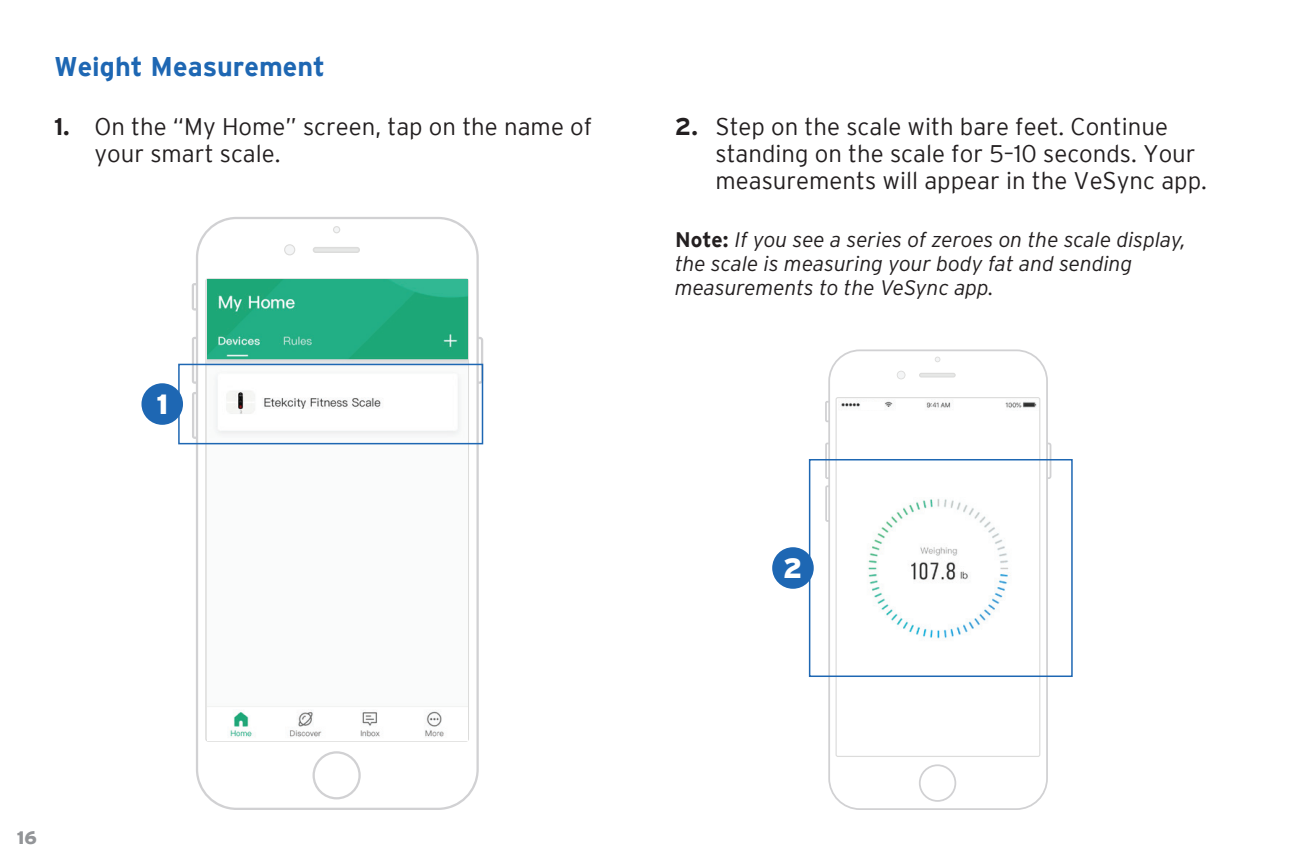
<style>
.page{position:relative;width:1296px;height:864px;background:#fff}
.page>*{position:absolute;margin:0;border:0;box-sizing:border-box;transform-origin:0 0}
.t1{font:900 27.6px "Interstate";color:#fff}
.t2{font:700 27px "Interstate";color:#1e67b3}
.t3{font:300 24px/27px "Interstate";color:#231f20}
.t4{font:italic 300 21px/24px "Interstate";color:#231f20}
.t5{font:900 18px "Interstate";color:#939598}
.s1{font-weight:700}
.s2{font-weight:700;font-style:normal}
</style>
<div class="page">
<svg style="left:192px;top:283px;width:4px;height:28px"></svg>
<svg style="left:192px;top:337px;width:4px;height:47px"></svg>
<svg style="left:479px;top:337px;width:4px;height:47px"></svg>
<svg style="left:192px;top:392px;width:4px;height:47px"></svg>
<svg style="left:196px;top:217px;width:283px;height:593px"></svg>
<svg style="left:205px;top:278px;width:264px;height:464px;fill:#e4e4e3"></svg>
<svg style="left:284px;top:244px;width:11px;height:11px"></svg>
<div style="left:333px;top:226px;width:7px;height:7px;background:#dcdcdb;border-radius:50%"></div>
<svg style="left:334px;top:227px;width:6px;height:6px"></svg>
<svg style="left:313px;top:751px;width:48px;height:48px"></svg>
<div style="left:317px;top:755px;width:40px;height:40px;background:#fff;border-radius:50%"></div>
<div style="left:313px;top:247px;width:47px;height:6px;background:#dcdcdb;border-radius:3px"></div>
<svg style="left:825px;top:401px;width:3px;height:21px"></svg>
<svg style="left:825px;top:443px;width:3px;height:36px"></svg>
<svg style="left:1048px;top:443px;width:3px;height:36px"></svg>
<svg style="left:825px;top:485px;width:3px;height:37px"></svg>
<svg style="left:828px;top:349px;width:220px;height:461px"></svg>
<svg style="left:836px;top:397px;width:204px;height:360px"></svg>
<svg style="left:897px;top:371px;width:8px;height:8px"></svg>
<div style="left:898px;top:372px;width:7px;height:7px;background:#f4f5f6;border-radius:50%"></div>
<svg style="left:935px;top:357px;width:5px;height:5px"></svg>
<svg style="left:919px;top:764px;width:37px;height:38px"></svg>
<div style="left:922px;top:767px;width:31px;height:32px;background:#fff;border-radius:50%"></div>
<div style="left:919px;top:373px;width:37px;height:5px;background:#e6e7e6;border-radius:2px"></div>
<img style="left:838px;top:399px;width:200px;height:356px">
<div style="left:861px;top:402px;width:23px;height:7px;background:#fff"></div>
<div style="left:809px;top:459px;width:264px;height:218px;border:2px solid #1e67b3"></div>
<div style="left:772px;top:547px;width:42px;height:42px;background:#1e67b3;border-radius:50%"></div>
<img style="left:208px;top:280px;width:259px;height:460px">
<div style="left:178px;top:364px;width:305px;height:80px;border:2px solid #1e67b3"></div>
<div style="left:141px;top:383px;width:42px;height:42px;background:#1e67b3;border-radius:50%"></div>
<p class="t2" style="left:54px;top:51px;width:273px">Weight Measurement</p>
<p class="t3" style="left:94px;top:114px;width:499px;text-indent:-40px"><span class="s1">1.</span> On the “My Home” screen, tap on the name of your smart scale.</p>
<p class="t3" style="left:715px;top:114px;width:493px;text-indent:-40px"><span class="s1">2.</span> Step on the scale with bare feet. Continue standing on the scale for 5–10 seconds. Your measurements will appear in the VeSync app.</p>
<p class="t4" style="left:675px;top:227px;width:512px"><span class="s2">Note:</span> If you see a series of zeroes on the scale display, the scale is measuring your body fat and sending measurements to the VeSync app.</p>
<p class="t1" style="left:156px;top:390px;width:13px">1</p>
<p class="t1" style="left:783px;top:554px;width:21px">2</p>
<p class="t5" style="left:17px;top:828px;width:22px">16</p>
</div>
